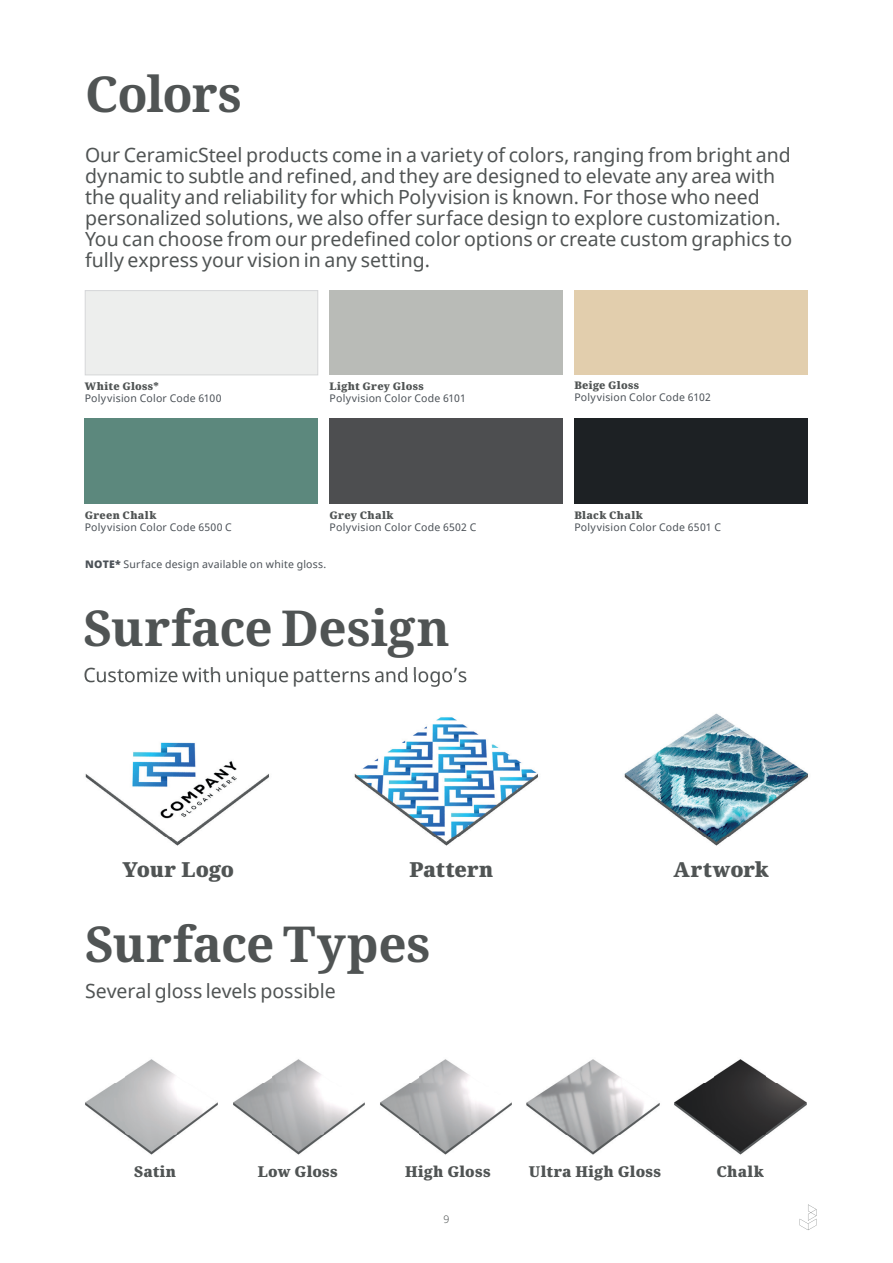
<style>
.page{position:relative;width:893px;height:1263px;background:#fff}
.page>*{position:absolute;margin:0;border:0;box-sizing:border-box;transform-origin:0 0}
.t1{font:700 49.5px "Noto Serif";letter-spacing:-.01em;color:#505454}
.t2{font:900 20.7px "Noto Serif";letter-spacing:.005em;color:#505454}
.t3{font:19.5px/21px "Noto Sans";color:#505454}
.t4{font:900 15px "Noto Serif";letter-spacing:.02em;color:#505454}
.t5{font:10.5px "Noto Sans";letter-spacing:.02em;color:#4b5157}
.t6{font:900 10.5px "Noto Serif";letter-spacing:.025em;color:#505454}
.t7{font:300 10.5px "Noto Sans";color:#505454}
.s1{font-weight:900}
</style>
<div class="page">
<svg style="left:800px;top:1204px;width:16px;height:26px"></svg>
<div style="left:330px;top:418px;width:233px;height:85px;background:#4d4e50"></div>
<div style="left:574px;top:418px;width:234px;height:85px;background:#1d2124"></div>
<div style="left:85px;top:418px;width:233px;height:85px;background:#5c887d"></div>
<div style="left:85px;top:290px;width:233px;height:85px;background:#edeeed;border:1px solid #d5d6d8"></div>
<div style="left:330px;top:291px;width:233px;height:84px;background:#b9bbb7"></div>
<div style="left:574px;top:291px;width:234px;height:84px;background:#e2cead"></div>
<img style="left:354px;top:717px;width:184px;height:129px">
<img style="left:339px;top:676px;width:128px;height:11px">
<img style="left:84px;top:676px;width:185px;height:170px">
<img style="left:85px;top:676px;width:200px;height:11px">
<img style="left:624px;top:713px;width:184px;height:133px">
<img style="left:233px;top:1059px;width:132px;height:76px">
<img style="left:272px;top:1135px;width:494px;height:20px">
<img style="left:85px;top:1059px;width:133px;height:96px">
<img style="left:380px;top:1059px;width:132px;height:76px">
<img style="left:368px;top:1135px;width:9px;height:20px">
<img style="left:526px;top:1059px;width:134px;height:76px">
<img style="left:515px;top:1135px;width:9px;height:20px">
<img style="left:674px;top:1059px;width:133px;height:76px">
<img style="left:662px;top:1135px;width:9px;height:20px">
<h1 class="t1" style="left:85px;top:59px;width:159px">Colors</h1>
<p class="t3" style="left:85px;top:145px;width:709px">Our CeramicSteel products come in a variety of colors, ranging from bright and dynamic to subtle and refined, and they are designed to elevate any area with the quality and reliability for which Polyvision is known. For those who need personalized solutions, we also offer surface design to explore customization.<br>You can choose from our predefined color options or create custom graphics to fully express your vision in any setting.</p>
<p class="t6" style="left:85px;top:378px;width:75px">White Gloss*</p>
<p class="t5" style="left:85px;top:391px;width:138px">Polyvision Color Code 6100</p>
<p class="t6" style="left:85px;top:508px;width:73px">Green Chalk</p>
<p class="t5" style="left:85px;top:520px;width:149px">Polyvision Color Code 6500 C</p>
<p class="t6" style="left:330px;top:378px;width:96px">Light Grey Gloss</p>
<p class="t5" style="left:330px;top:391px;width:138px">Polyvision Color Code 6101</p>
<p class="t6" style="left:330px;top:508px;width:66px">Grey Chalk</p>
<p class="t5" style="left:330px;top:520px;width:148px">Polyvision Color Code 6502 C</p>
<p class="t5" style="left:85px;top:557px;width:243px"><span class="s1">NOTE*</span> Surface design available on white gloss.</p>
<h1 class="t1" style="left:83px;top:593px;width:368px">Surface Design</h1>
<p class="t3" style="left:83px;top:665px;width:385px">Customize with unique patterns and logo’s</p>
<p class="t6" style="left:574px;top:378px;width:66px">Beige Gloss</p>
<p class="t5" style="left:574px;top:390px;width:138px">Polyvision Color Code 6102</p>
<p class="t6" style="left:574px;top:508px;width:70px">Black Chalk</p>
<p class="t5" style="left:574px;top:520px;width:148px">Polyvision Color Code 6501 C</p>
<p class="t2" style="left:123px;top:855px;width:113px">Your Logo</p>
<p class="t2" style="left:409px;top:855px;width:85px">Pattern</p>
<p class="t2" style="left:674px;top:855px;width:97px">Artwork</p>
<h1 class="t1" style="left:85px;top:909px;width:347px">Surface Types</h1>
<p class="t3" style="left:85px;top:981px;width:252px">Several gloss levels possible</p>
<p class="t4" style="left:134px;top:1161px;width:44px">Satin</p>
<p class="t4" style="left:258px;top:1161px;width:81px">Low Gloss</p>
<p class="t4" style="left:405px;top:1161px;width:87px">High Gloss</p>
<p class="t4" style="left:529px;top:1161px;width:134px">Ultra High Gloss</p>
<p class="t4" style="left:716px;top:1161px;width:49px">Chalk</p>
<p class="t7" style="left:443px;top:1213px;width:7px">9</p>
</div>
